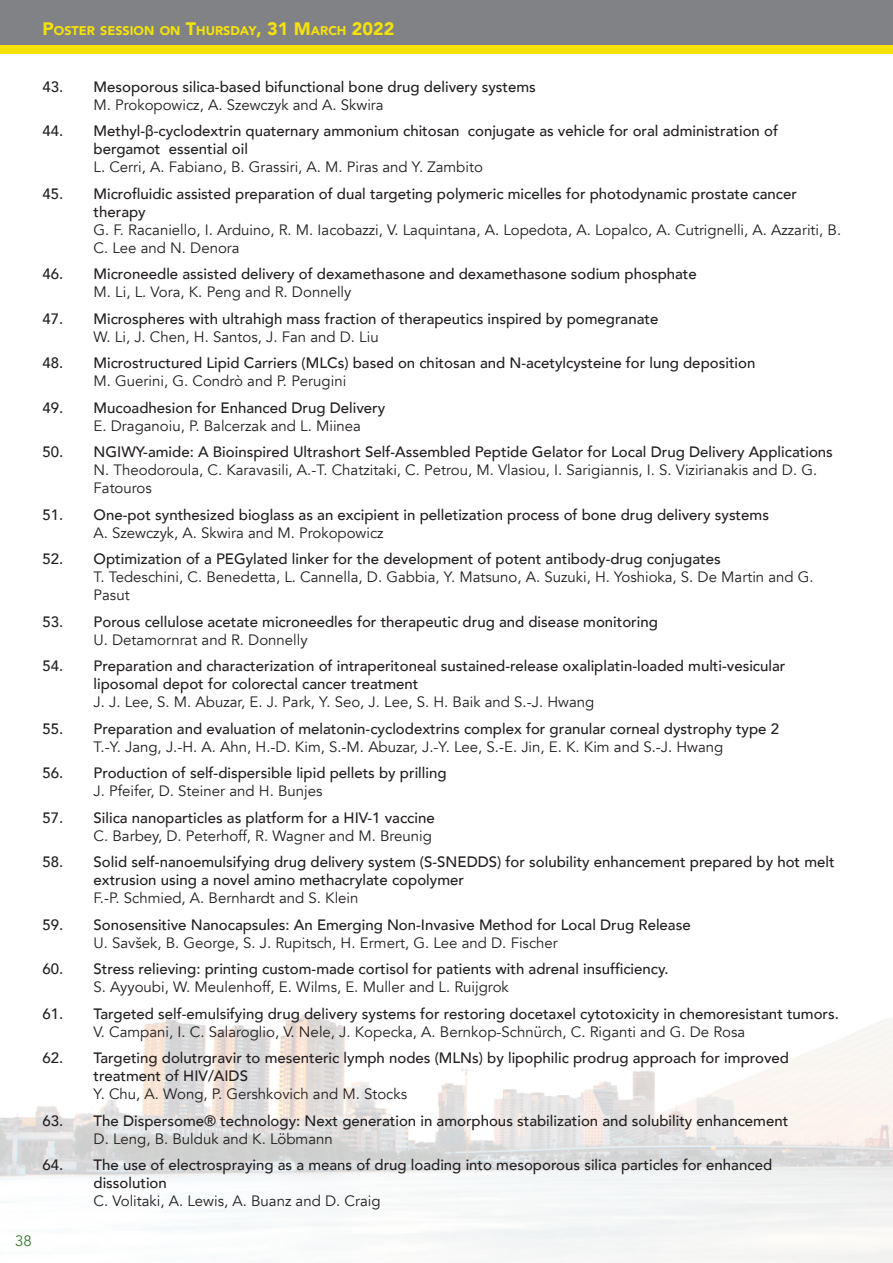
<style>
.page{position:relative;width:893px;height:1263px;background:#fff}
.page>*{position:absolute;margin:0;border:0;box-sizing:border-box;transform-origin:0 0}
.t1{font:500 15px/18px "Avenir";color:#231f20}
.t2{font:15px/18px "Avenir";color:#231f20}
.t3{font:15px "Avenir";color:#3c7735}
.t4{font:900 12.6px "Avenir";color:#f5e209}
.s1{font-size:18px}
.s2{font-family:"Arial";font-weight:400}
</style>
<div class="page">
<img style="left:0;top:1014px;width:893px;height:249px">
<div style="left:0;top:0;width:893px;height:46px;background:#808285"></div>
<div style="left:0;top:46px;width:893px;height:8px;background:#f5e209"></div>
<p class="t4" style="left:43px;top:19px;width:353px"><span class="s1">P</span>OSTER SESSION ON <span class="s1">T</span>HURSDAY<span class="s1">, 31 M</span>ARCH <span class="s1">2022</span></p>
<p class="t3" style="left:15px;top:1232px;width:18px">38</p>
<p class="t1" style="left:43px;top:77px;width:495px">43. Mesoporous silica-based bifunctional bone drug delivery systems</p>
<p class="t2" style="left:94px;top:96px;width:292px">M. Prokopowicz, A. Szewczyk and A. Skwira</p>
<p class="t1" style="left:94px;top:121px;width:686px;text-indent:-51px">44. Methyl-<span class="s2">β</span>-cyclodextrin quaternary ammonium chitosan conjugate as vehicle for oral administration of bergamot essential oil</p>
<p class="t2" style="left:94px;top:158px;width:391px">L. Cerri, A. Fabiano, B. Grassiri, A. M. Piras and Y. Zambito</p>
<p class="t1" style="left:94px;top:184px;width:705px;text-indent:-51px">45. Microfluidic assisted preparation of dual targeting polymeric micelles for photodynamic prostate cancer therapy</p>
<p class="t2" style="left:94px;top:221px;width:749px">G. F. Racaniello, I. Arduino, R. M. Iacobazzi, V. Laquintana, A. Lopedota, A. Lopalco, A. Cutrignelli, A. Azzariti, B.<br>C. Lee and N. Denora</p>
<p class="t1" style="left:43px;top:264px;width:656px">46. Microneedle assisted delivery of dexamethasone and dexamethasone sodium phosphate</p>
<p class="t2" style="left:94px;top:283px;width:259px">M. Li, L. Vora, K. Peng and R. Donnelly</p>
<p class="t1" style="left:43px;top:309px;width:617px">47. Microspheres with ultrahigh mass fraction of therapeutics inspired by pomegranate</p>
<p class="t2" style="left:94px;top:328px;width:287px">W. Li, J. Chen, H. Santos, J. Fan and D. Liu</p>
<p class="t1" style="left:43px;top:353px;width:714px">48. Microstructured Lipid Carriers (MLCs) based on chitosan and N-acetylcysteine for lung deposition</p>
<p class="t2" style="left:94px;top:372px;width:254px">M. Guerini, G. Condrò and P. Perugini</p>
<p class="t1" style="left:43px;top:398px;width:344px">49. Mucoadhesion for Enhanced Drug Delivery</p>
<p class="t2" style="left:94px;top:417px;width:269px">E. Draganoiu, P. Balcerzak and L. Miinea</p>
<p class="t1" style="left:43px;top:442px;width:792px">50. NGIWY-amide: A Bioinspired Ultrashort Self-Assembled Peptide Gelator for Local Drug Delivery Applications</p>
<p class="t2" style="left:94px;top:461px;width:725px">N. Theodoroula, C. Karavasili, A.-T. Chatzitaki, C. Petrou, M. Vlasiou, I. Sarigiannis, I. S. Vizirianakis and D. G.<br>Fatouros</p>
<p class="t1" style="left:43px;top:505px;width:728px">51. One-pot synthesized bioglass as an excipient in pelletization process of bone drug delivery systems</p>
<p class="t2" style="left:94px;top:524px;width:292px">A. Szewczyk, A. Skwira and M. Prokopowicz</p>
<p class="t1" style="left:43px;top:549px;width:680px">52. Optimization of a PEGylated linker for the development of potent antibody-drug conjugates</p>
<p class="t2" style="left:94px;top:568px;width:722px">T. Tedeschini, C. Benedetta, L. Cannella, D. Gabbia, Y. Matsuno, A. Suzuki, H. Yoshioka, S. De Martin and G.<br>Pasut</p>
<p class="t1" style="left:43px;top:612px;width:617px">53. Porous cellulose acetate microneedles for therapeutic drug and disease monitoring</p>
<p class="t2" style="left:94px;top:631px;width:216px">U. Detamornrat and R. Donnelly</p>
<p class="t1" style="left:94px;top:656px;width:693px;text-indent:-51px">54. Preparation and characterization of intraperitoneal sustained-release oxaliplatin-loaded multi-vesicular liposomal depot for colorectal cancer treatment</p>
<p class="t2" style="left:94px;top:693px;width:502px">J. J. Lee, S. M. Abuzar, E. J. Park, Y. Seo, J. Lee, S. H. Baik and S.-J. Hwang</p>
<p class="t1" style="left:43px;top:719px;width:738px">55. Preparation and evaluation of melatonin-cyclodextrins complex for granular corneal dystrophy type 2</p>
<p class="t2" style="left:94px;top:738px;width:631px">T.-Y. Jang, J.-H. A. Ahn, H.-D. Kim, S.-M. Abuzar, J.-Y. Lee, S.-E. Jin, E. K. Kim and S.-J. Hwang</p>
<p class="t1" style="left:43px;top:763px;width:406px">56. Production of self-dispersible lipid pellets by prilling</p>
<p class="t2" style="left:94px;top:782px;width:230px">J. Pfeifer, D. Steiner and H. Bunjes</p>
<p class="t1" style="left:43px;top:808px;width:394px">57. Silica nanoparticles as platform for a HIV-1 vaccine</p>
<p class="t2" style="left:94px;top:827px;width:340px">C. Barbey, D. Peterhoff, R. Wagner and M. Breunig</p>
<p class="t1" style="left:94px;top:852px;width:742px;text-indent:-51px">58. Solid self-nanoemulsifying drug delivery system (S-SNEDDS) for solubility enhancement prepared by hot melt extrusion using a novel amino methacrylate copolymer</p>
<p class="t2" style="left:94px;top:889px;width:266px">F.-P. Schmied, A. Bernhardt and S. Klein</p>
<p class="t1" style="left:43px;top:915px;width:650px">59. Sonosensitive Nanocapsules: An Emerging Non-Invasive Method for Local Drug Release</p>
<p class="t2" style="left:94px;top:934px;width:466px">U. Savšek, B. George, S. J. Rupitsch, H. Ermert, G. Lee and D. Fischer</p>
<p class="t1" style="left:43px;top:959px;width:628px">60. Stress relieving: printing custom-made cortisol for patients with adrenal insufficiency.</p>
<p class="t2" style="left:94px;top:978px;width:417px">S. Ayyoubi, W. Meulenhoff, E. Wilms, E. Muller and L. Ruijgrok</p>
<p class="t1" style="left:43px;top:1004px;width:798px">61. Targeted self-emulsifying drug delivery systems for restoring docetaxel cytotoxicity in chemoresistant tumors.</p>
<p class="t2" style="left:94px;top:1023px;width:653px">V. Campani, I. C. Salaroglio, V. Nele, J. Kopecka, A. Bernkop-Schnürch, C. Riganti and G. De Rosa</p>
<p class="t1" style="left:94px;top:1048px;width:697px;text-indent:-51px">62. Targeting dolutrgravir to mesenteric lymph nodes (MLNs) by lipophilic prodrug approach for improved treatment of HIV/AIDS</p>
<p class="t2" style="left:94px;top:1085px;width:315px">Y. Chu, A. Wong, P. Gershkovich and M. Stocks</p>
<p class="t1" style="left:43px;top:1111px;width:747px">63. The Dispersome® technology: Next generation in amorphous stabilization and solubility enhancement</p>
<p class="t2" style="left:94px;top:1130px;width:241px">D. Leng, B. Bulduk and K. Löbmann</p>
<p class="t1" style="left:94px;top:1155px;width:680px;text-indent:-51px">64. The use of electrospraying as a means of drug loading into mesoporous silica particles for enhanced dissolution</p>
<p class="t2" style="left:94px;top:1192px;width:289px">C. Volitaki, A. Lewis, A. Buanz and D. Craig</p>
</div>
